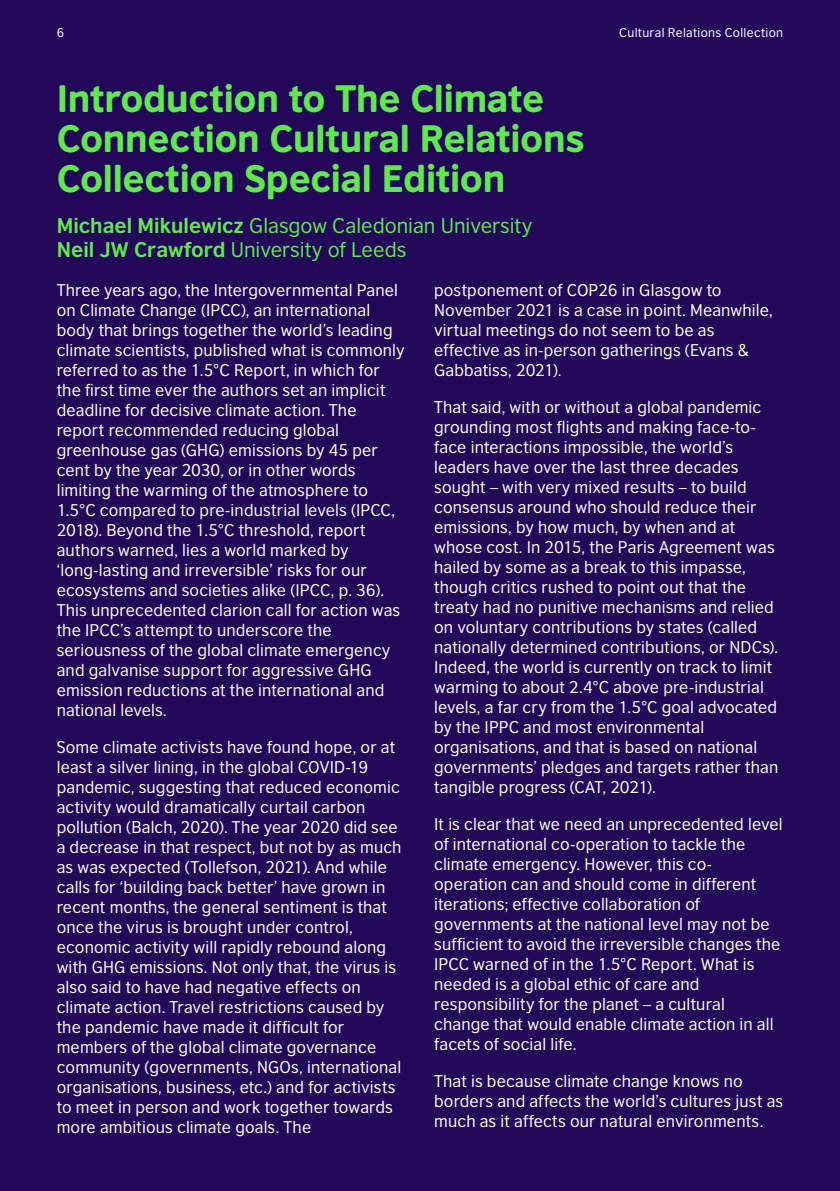
<style>
.page{position:relative;width:840px;height:1191px;background:#fff}
.page>*{position:absolute;margin:0;border:0;box-sizing:border-box;transform-origin:0 0}
.t1{font:36px/40px "British Council Sans Headline";letter-spacing:-.01em;color:#5deb4b}
.t2{font:20px/24px "British Council Sans";color:#5deb4b}
.t3{font:16px/20px "British Council Sans";letter-spacing:.01em;color:#fff}
.t4{font:12px "British Council Sans";letter-spacing:.03em;color:#fff}
.s1{font-weight:700}
</style>
<div class="page">
<div style="left:0;top:0;width:839px;height:1191px;background:#23085a"></div>
<p class="t4" style="left:57px;top:23px;width:9px">6</p>
<p class="t4" style="left:619px;top:23px;width:165px">Cultural Relations Collection</p>
<h1 class="t1" style="left:57px;top:77px;width:529px">Introduction to The Climate<br>Connection Cultural Relations<br>Collection Special Edition</h1>
<p class="t2" style="left:57px;top:212px;width:477px"><span class="s1">Michael Mikulewicz</span> Glasgow Caledonian University<br><span class="s1">Neil JW Crawford</span> University of Leeds</p>
<p class="t3" style="left:57px;top:278px;width:349px">Three years ago, the Intergovernmental Panel on Climate Change (IPCC), an international body that brings together the world’s leading climate scientists, published what is commonly referred to as the 1.5°C Report, in which for the first time ever the authors set an implicit deadline for decisive climate action. The report recommended reducing global greenhouse gas (GHG) emissions by 45 per cent by the year 2030, or in other words limiting the warming of the atmosphere to 1.5°C compared to pre-industrial levels (IPCC, 2018). Beyond the 1.5°C threshold, report authors warned, lies a world marked by ‘long-lasting and irreversible’ risks for our ecosystems and societies alike (IPCC, p. 36).<br>This unprecedented clarion call for action was the IPCC’s attempt to underscore the seriousness of the global climate emergency and galvanise support for aggressive GHG emission reductions at the international and national levels.</p>
<p class="t3" style="left:57px;top:735px;width:346px">Some climate activists have found hope, or at least a silver lining, in the global COVID-19 pandemic, suggesting that reduced economic activity would dramatically curtail carbon pollution (Balch, 2020). The year 2020 did see a decrease in that respect, but not by as much as was expected (Tollefson, 2021). And while calls for ‘building back better’ have grown in recent months, the general sentiment is that once the virus is brought under control, economic activity will rapidly rebound along with GHG emissions. Not only that, the virus is also said to have had negative effects on climate action. Travel restrictions caused by the pandemic have made it difficult for members of the global climate governance community (governments, NGOs, international organisations, business, etc.) and for activists to meet in person and work together towards more ambitious climate goals. The</p>
<p class="t3" style="left:434px;top:278px;width:340px">postponement of COP26 in Glasgow to November 2021 is a case in point. Meanwhile, virtual meetings do not seem to be as effective as in-person gatherings (Evans &amp; Gabbatiss, 2021).</p>
<p class="t3" style="left:434px;top:395px;width:345px">That said, with or without a global pandemic grounding most flights and making face-to&shy;face interactions impossible, the world’s leaders have over the last three decades sought – with very mixed results – to build consensus around who should reduce their emissions, by how much, by when and at whose cost. In 2015, the Paris Agreement was hailed by some as a break to this impasse, though critics rushed to point out that the treaty had no punitive mechanisms and relied on voluntary contributions by states (called nationally determined contributions, or NDCs).<br>Indeed, the world is currently on track to limit warming to about 2.4°C above pre-industrial levels, a far cry from the 1.5°C goal advocated by the IPPC and most environmental organisations, and that is based on national governments’ pledges and targets rather than tangible progress (CAT, 2021).</p>
<p class="t3" style="left:434px;top:812px;width:350px">It is clear that we need an unprecedented level of international co-operation to tackle the climate emergency. However, this co&shy;operation can and should come in different iterations; effective collaboration of governments at the national level may not be sufficient to avoid the irreversible changes the IPCC warned of in the 1.5°C Report. What is needed is a global ethic of care and responsibility for the planet – a cultural change that would enable climate action in all facets of social life.</p>
<p class="t3" style="left:434px;top:1069px;width:350px">That is because climate change knows no borders and affects the world’s cultures just as much as it affects our natural environments.</p>
</div>
